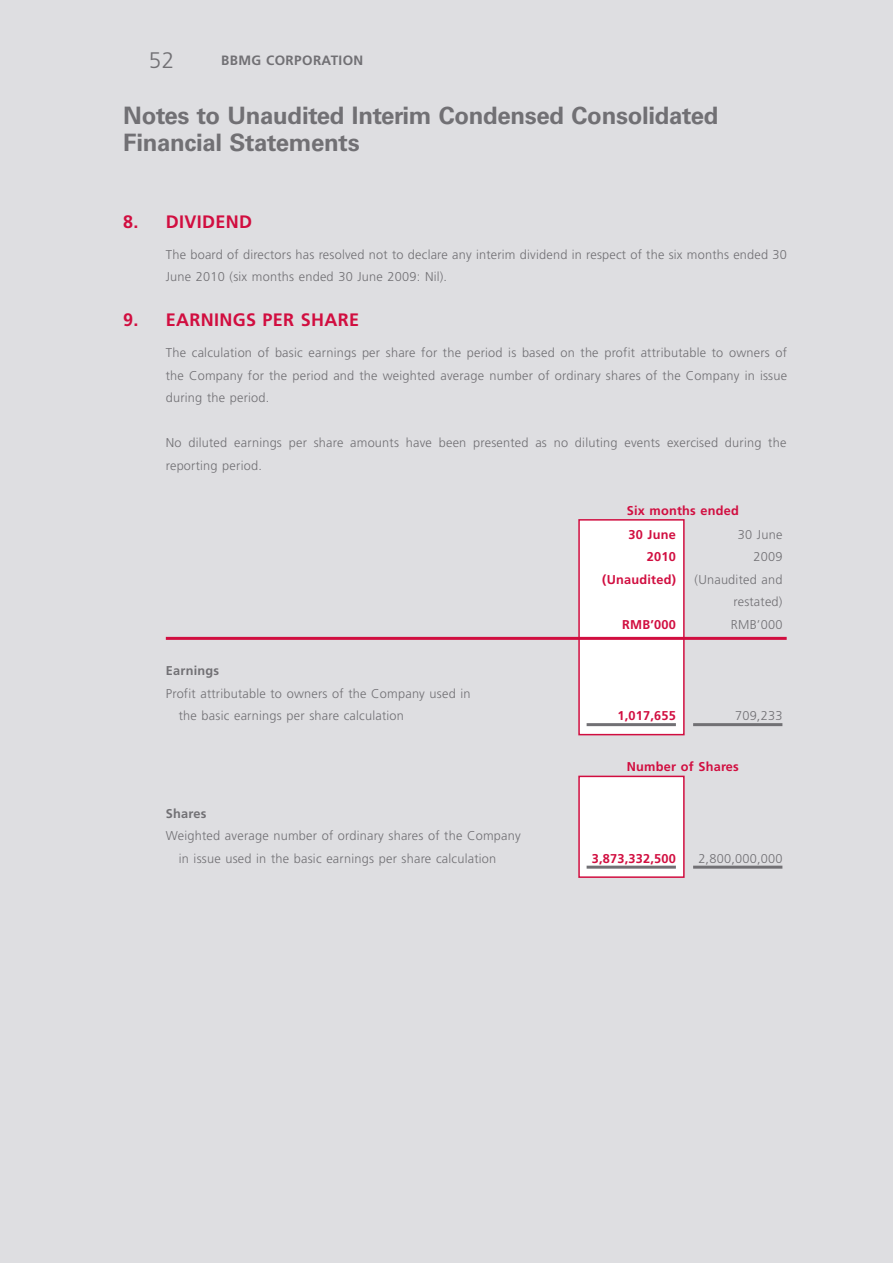
<style>
.page{position:relative;width:893px;height:1263px;background:#dedee1}
.page>*{position:absolute;margin:0;border:0;box-sizing:border-box;transform-origin:0 0}
.t1{font:700 24px/27px "Univers LT Std";letter-spacing:-.015em;color:#717074}
.t2{font:300 22.5px "Frutiger LT Std";color:#717074}
.t3{font:700 18px "Frutiger LT Std";letter-spacing:.015em;color:#d10e40}
.t4{font:700 13.5px "Frutiger LT Std";letter-spacing:.03em;color:#717074}
.t5{font:300 12.75px/22.5px "Frutiger LT Std";letter-spacing:.015em;color:#717074}
.t6{font:700 12.75px/24px "Frutiger LT Std";letter-spacing:.015em;color:#d10e40}
.t7{font:700 12.75px "Frutiger LT Std";letter-spacing:.015em;color:#717074}
</style>
<div class="page">
<div style="left:579px;top:520px;width:105px;height:215px;background:#fff"></div>
<div style="left:578px;top:519px;width:107px;height:216px;border:2px solid #d10e40"></div>
<hr style="left:166px;top:637px;width:621px;height:3px;background:#d10e40">
<hr style="left:587px;top:723px;width:89px;height:3px;background:#717074">
<hr style="left:693px;top:723px;width:89px;height:3px;background:#717074">
<div style="left:579px;top:776px;width:105px;height:101px;background:#fff"></div>
<div style="left:578px;top:776px;width:107px;height:102px;border:2px solid #d10e40"></div>
<hr style="left:587px;top:866px;width:89px;height:3px;background:#717074">
<hr style="left:693px;top:866px;width:89px;height:3px;background:#717074">
<p class="t2" style="left:149px;top:48px;width:27px">52</p>
<p class="t4" style="left:221px;top:52px;width:144px">BBMG CORPORATION</p>
<p class="t1" style="left:123px;top:102px;width:597px">Notes to Unaudited Interim Condensed Consolidated<br>Financial Statements</p>
<p class="t3" style="left:123px;top:211px;width:130px">8. DIVIDEND</p>
<p class="t5" style="left:166px;top:243px;width:623px">The board of directors has resolved not to declare any interim dividend in respect of the six months ended 30<br>June 2010 (six months ended 30 June 2009: Nil).</p>
<p class="t3" style="left:123px;top:309px;width:237px">9. EARNINGS PER SHARE</p>
<p class="t5" style="left:166px;top:342px;width:623px;text-align:justify">The calculation of basic earnings per share for the period is based on the profit attributable to owners of the Company for the period and the weighted average number of ordinary shares of the Company in issue during the period.</p>
<p class="t5" style="left:166px;top:432px;width:622px">No diluted earnings per share amounts have been presented as no diluting events exercised during the reporting period.</p>
<p class="t6" style="left:627px;top:498px;width:114px">Six months ended<br>30 June</p>
<p class="t5" style="left:738px;top:523px;width:46px">30 June</p>
<p class="t6" style="left:647px;top:545px;width:31px">2010</p>
<p class="t5" style="left:753px;top:546px;width:31px">2009</p>
<p class="t6" style="left:602px;top:567px;width:75px">(Unaudited)</p>
<p class="t5" style="left:695px;top:568px;width:89px;text-align:right">(Unaudited and restated)</p>
<p class="t6" style="left:622px;top:612px;width:55px">RMB’000</p>
<p class="t5" style="left:731px;top:613px;width:53px">RMB’000</p>
<p class="t7" style="left:166px;top:663px;width:55px">Earnings</p>
<p class="t5" style="left:166px;top:682px;width:306px">Profit attributable to owners of the Company used in</p>
<p class="t5" style="left:179px;top:705px;width:227px">the basic earnings per share calculation</p>
<p class="t6" style="left:617px;top:704px;width:60px">1,017,655</p>
<p class="t5" style="left:735px;top:705px;width:49px">709,233</p>
<p class="t6" style="left:627px;top:755px;width:114px">Number of Shares</p>
<p class="t7" style="left:166px;top:806px;width:42px">Shares</p>
<p class="t5" style="left:166px;top:825px;width:356px">Weighted average number of ordinary shares of the Company</p>
<p class="t5" style="left:179px;top:847px;width:319px">in issue used in the basic earnings per share calculation</p>
<p class="t6" style="left:592px;top:846px;width:86px">3,873,332,500</p>
<p class="t5" style="left:698px;top:847px;width:86px">2,800,000,000</p>
</div>
